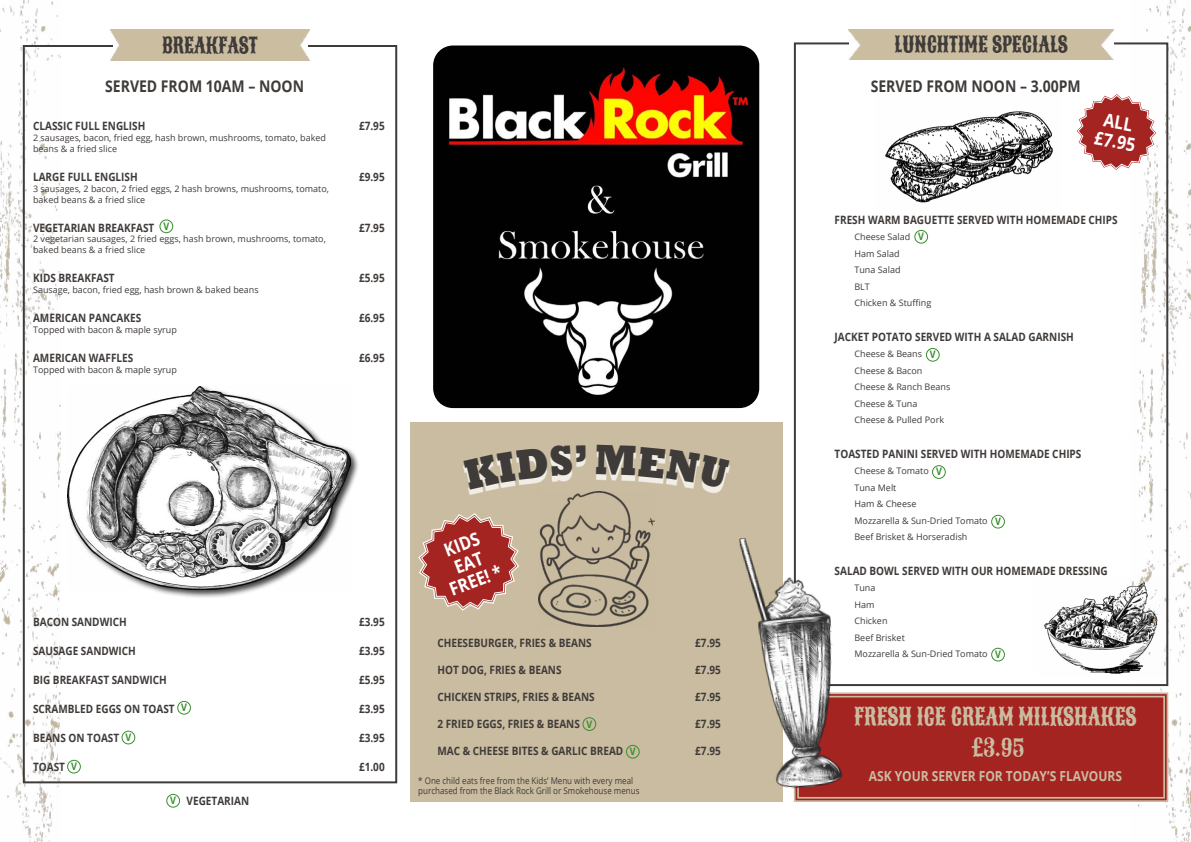
<style>
.page{position:relative;width:1191px;height:842px;background:#fff}
.page>*{position:absolute;margin:0;border:0;box-sizing:border-box;transform-origin:0 0}
.t1{font:24.1px/30.9px "Sancreek";color:#cabca0;text-align:center;scale:.87 1}
.t2{font:21.9px "Sancreek";color:#3f3b39;scale:.87 1}
.t3{font:700 18.4px/19.2px "Open Sans";color:#fff;text-align:center;scale:.87 1}
.t4{font:700 16.1px "Open Sans";color:#3f3b39;scale:.87 1}
.t5{font:700 13.8px "Open Sans";color:#cabca0;scale:.87 1}
.t6{font:700 11.5px "Open Sans";color:#3f3b39;scale:.87 1}
.t7{font:700 10.4px "Open Sans";color:#388f2e;scale:.87 1}
.t8{font:9.2px/10px "Open Sans";color:#3f3b39;scale:.87 1}
.t9{font:9px/16.5px "Open Sans";color:#3f3b39}
.s1{font-size:10.4px;color:#388f2e}
</style>
<div class="page">
<img style="left:0;top:0;width:61px;height:842px">
<img style="left:1130px;top:0;width:61px;height:842px">
<div style="left:410px;top:422px;width:372px;height:380px;background:#cabca0"></div>
<img style="left:543px;top:495px;width:111px;height:131px">
<img style="left:433px;top:46px;width:326px;height:362px">
<div style="left:23px;top:45px;width:374px;height:738px;border:2px solid #3f3b39"></div>
<div style="left:111px;top:30px;width:198px;height:31px;background:#cabda0"></div>
<div style="left:66px;top:385px;width:294px;height:214px;background:#000;opacity:.75"></div>
<img style="left:68px;top:386px;width:282px;height:204px">
<div style="left:849px;top:29px;width:264px;height:31px;background:#cabda0"></div>
<img style="left:885px;top:111px;width:168px;height:92px">
<img style="left:1044px;top:576px;width:124px;height:100px">
<svg style="left:793px;top:692px;width:376px;height:111px;background:#a62d2a"></svg>
<div style="left:797px;top:696px;width:368px;height:103px;border:2px solid #cabca0"></div>
<img style="left:739px;top:530px;width:107px;height:261px">
<div style="left:463px;top:450px;width:266px;height:45px;background:#fff;opacity:.75"></div>
<svg style="left:1077px;top:91px;width:82px;height:82px"></svg>
<div style="left:166px;top:794px;width:14px;height:13px;border:1px solid #388f2e;border-radius:50%"></div>
<div style="left:159px;top:219px;width:14px;height:14px;border:1px solid #388f2e;border-radius:50%"></div>
<div style="left:177px;top:701px;width:14px;height:14px;border:1px solid #388f2e;border-radius:50%"></div>
<div style="left:122px;top:731px;width:13px;height:13px;border:1px solid #388f2e;border-radius:50%"></div>
<div style="left:67px;top:760px;width:14px;height:13px;border:1px solid #388f2e;border-radius:50%"></div>
<div style="left:582px;top:717px;width:14px;height:14px;border:1px solid #388f2e;border-radius:50%"></div>
<div style="left:626px;top:745px;width:13px;height:13px;border:1px solid #388f2e;border-radius:50%"></div>
<div style="left:914px;top:230px;width:14px;height:14px;border:1px solid #388f2e;border-radius:50%"></div>
<div style="left:926px;top:348px;width:13px;height:14px;border:1px solid #388f2e;border-radius:50%"></div>
<div style="left:932px;top:465px;width:13px;height:14px;border:1px solid #388f2e;border-radius:50%"></div>
<div style="left:991px;top:515px;width:14px;height:13px;border:1px solid #388f2e;border-radius:50%"></div>
<div style="left:991px;top:648px;width:14px;height:13px;border:1px solid #388f2e;border-radius:50%"></div>
<svg style="left:418px;top:450px;width:168px;height:161px"></svg>
<svg style="left:596px;top:450px;width:133px;height:40px"></svg>
<h2 class="t2" style="left:162px;top:30px;width:111px">BREAKFAST</h2>
<h2 class="t2" style="left:894px;top:30px;width:201px">LUNCHTIME SPECIALS</h2>
<h3 class="t4" style="left:105px;top:75px;width:230px">SERVED FROM 10AM – NOON</h3>
<p class="t6" style="left:33px;top:118px;width:131px">CLASSIC FULL ENGLISH</p>
<p class="t6" style="left:359px;top:118px;width:31px">£7.95</p>
<p class="t9" style="left:33px;top:132px;width:294px;line-height:10.8px">2 sausages, bacon, fried egg, hash brown, mushrooms, tomato, baked beans &amp; a fried slice</p>
<p class="t6" style="left:33px;top:169px;width:122px">LARGE FULL ENGLISH</p>
<p class="t6" style="left:359px;top:169px;width:31px">£9.95</p>
<p class="t9" style="left:33px;top:183px;width:297px;line-height:10.8px">3 sausages, 2 bacon, 2 fried eggs, 2 hash browns, mushrooms, tomato, baked beans &amp; a fried slice</p>
<p class="t6" style="left:33px;top:219px;width:141px">VEGETARIAN BREAKFAST</p>
<p class="t6" style="left:359px;top:219px;width:31px">£7.95</p>
<p class="t9" style="left:33px;top:233px;width:294px;line-height:10.8px">2 vegetarian sausages, 2 fried eggs, hash brown, mushrooms, tomato, baked beans &amp; a fried slice</p>
<p class="t6" style="left:33px;top:270px;width:95px">KIDS BREAKFAST</p>
<p class="t6" style="left:359px;top:270px;width:31px">£5.95</p>
<p class="t9" style="left:33px;top:281px;width:227px">Sausage, bacon, fried egg, hash brown &amp; baked beans</p>
<p class="t6" style="left:33px;top:310px;width:126px">AMERICAN PANCAKES</p>
<p class="t6" style="left:359px;top:310px;width:31px">£6.95</p>
<p class="t9" style="left:33px;top:321px;width:145px">Topped with bacon &amp; maple syrup</p>
<p class="t6" style="left:33px;top:349px;width:117px">AMERICAN WAFFLES</p>
<p class="t6" style="left:359px;top:349px;width:31px">£6.95</p>
<p class="t9" style="left:33px;top:361px;width:145px">Topped with bacon &amp; maple syrup</p>
<h3 class="t4" style="left:870px;top:75px;width:243px">SERVED FROM NOON – 3.00PM</h3>
<h3 class="t3" style="left:1099px;top:109px;width:49px;rotate:10deg">ALL £7.95</h3>
<p class="t6" style="left:834px;top:212px;width:327px">FRESH WARM BAGUETTE SERVED WITH HOMEMADE CHIPS</p>
<p class="t9" style="left:854px;top:229px;width:78px">Cheese Salad<br>Ham Salad<br>Tuna Salad<br>BLT<br>Chicken &amp; Stuffing</p>
<p class="t6" style="left:834px;top:329px;width:276px">JACKET POTATO SERVED WITH A SALAD GARNISH</p>
<p class="t9" style="left:854px;top:346px;width:97px">Cheese &amp; Beans<br>Cheese &amp; Bacon<br>Cheese &amp; Ranch Beans<br>Cheese &amp; Tuna<br>Cheese &amp; Pulled Pork</p>
<p class="t6" style="left:834px;top:446px;width:285px">TOASTED PANINI SERVED WITH HOMEMADE CHIPS</p>
<p class="t9" style="left:854px;top:463px;width:135px">Cheese &amp; Tomato<br>Tuna Melt<br>Ham &amp; Cheese<br>Mozzarella &amp; Sun-Dried Tomato<br>Beef Brisket &amp; Horseradish</p>
<p class="t6" style="left:834px;top:563px;width:315px">SALAD BOWL SERVED WITH OUR HOMEMADE DRESSING</p>
<p class="t9" style="left:854px;top:580px;width:135px">Tuna<br>Ham<br>Chicken<br>Beef Brisket<br>Mozzarella &amp; Sun-Dried Tomato</p>
<p class="t7" style="left:163px;top:219px;width:8px">V</p>
<p class="t7" style="left:918px;top:229px;width:8px">V</p>
<p class="t7" style="left:930px;top:347px;width:8px">V</p>
<p class="t7" style="left:936px;top:464px;width:8px">V</p>
<p class="t7" style="left:995px;top:514px;width:8px">V</p>
<h3 class="t3" style="left:433px;top:545px;width:64px;rotate:-21deg">KIDS<br>EAT<br>FREE! *</h3>
<p class="t6" style="left:33px;top:613px;width:109px">BACON SANDWICH</p>
<p class="t6" style="left:359px;top:613px;width:31px">£3.95</p>
<p class="t6" style="left:33px;top:643px;width:120px">SAUSAGE SANDWICH</p>
<p class="t6" style="left:359px;top:643px;width:31px">£3.95</p>
<p class="t6" style="left:33px;top:672px;width:155px">BIG BREAKFAST SANDWICH</p>
<p class="t6" style="left:359px;top:672px;width:31px">£5.95</p>
<p class="t6" style="left:33px;top:701px;width:164px">SCRAMBLED EGGS ON TOAST</p>
<p class="t6" style="left:359px;top:701px;width:31px">£3.95</p>
<p class="t6" style="left:33px;top:730px;width:100px">BEANS ON TOAST</p>
<p class="t6" style="left:359px;top:730px;width:31px">£3.95</p>
<p class="t6" style="left:33px;top:759px;width:38px">TOAST</p>
<p class="t6" style="left:359px;top:759px;width:31px">£1.00</p>
<p class="t6" style="left:437px;top:634px;width:179px">CHEESEBURGER, FRIES &amp; BEANS</p>
<p class="t6" style="left:695px;top:634px;width:31px">£7.95</p>
<p class="t6" style="left:437px;top:661px;width:144px">HOT DOG, FRIES &amp; BEANS</p>
<p class="t6" style="left:695px;top:661px;width:31px">£7.95</p>
<p class="t6" style="left:437px;top:689px;width:182px">CHICKEN STRIPS, FRIES &amp; BEANS</p>
<p class="t6" style="left:695px;top:689px;width:31px">£7.95</p>
<p class="t6" style="left:437px;top:716px;width:165px">2 FRIED EGGS, FRIES &amp; BEANS</p>
<p class="t6" style="left:695px;top:716px;width:31px">£7.95</p>
<p class="t6" style="left:437px;top:743px;width:215px">MAC &amp; CHEESE BITES &amp; GARLIC BREAD</p>
<p class="t6" style="left:695px;top:743px;width:31px">£7.95</p>
<p class="t7" style="left:995px;top:647px;width:8px">V</p>
<p class="t7" style="left:181px;top:700px;width:8px">V</p>
<h1 class="t1" style="left:854px;top:701px;width:326px">FRESH ICE CREAM MILKSHAKES £3.95</h1>
<h3 class="t5" style="left:868px;top:766px;width:293px">ASK YOUR SERVER FOR TODAY’S FLAVOURS</h3>
<p class="t7" style="left:586px;top:716px;width:8px">V</p>
<p class="t7" style="left:125px;top:730px;width:8px">V</p>
<p class="t7" style="left:630px;top:744px;width:8px">V</p>
<p class="t7" style="left:71px;top:759px;width:8px">V</p>
<p class="t8" style="left:418px;top:775px;width:256px">* One child eats free from the Kids’ Menu with every meal purchased from the Black Rock Grill or Smokehouse menus</p>
<p class="t6" style="left:170px;top:792px;width:92px"><span class="s1">V</span> VEGETARIAN</p>
</div>
